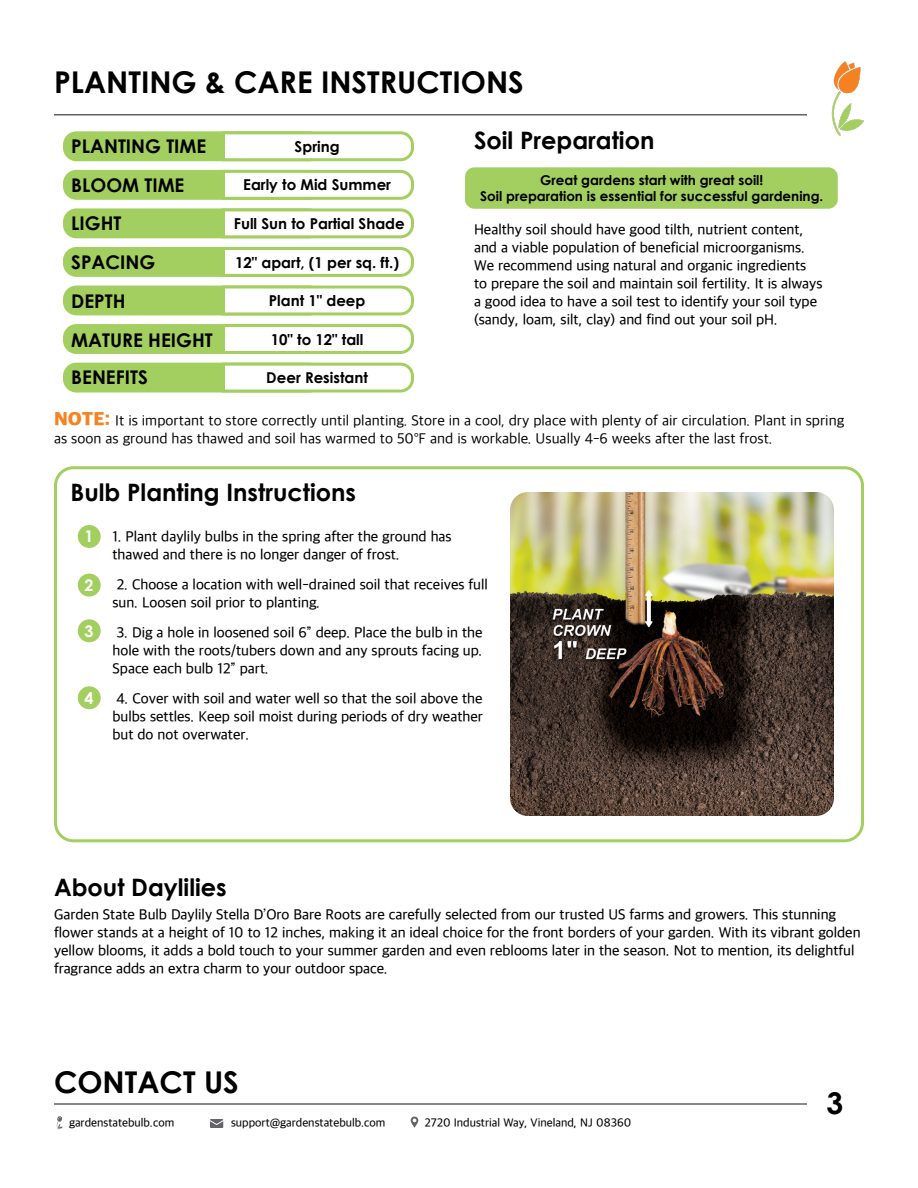
<style>
.page{position:relative;width:918px;height:1188px;background:#fff}
.page>*{position:absolute;margin:0;border:0;box-sizing:border-box;transform-origin:0 0}
.t1{font:700 30px "Century Gothic";color:#000}
.t2{font:700 24px "Century Gothic";color:#000}
.t3{font:700 18.9px/36.9px "Century Gothic";color:#000}
.t4{font:700 16.05px "Century Gothic";color:#fff}
.t5{font:500 15px/18px "Apple SD Gothic Neo";color:#000}
.t6{font:15px/18px "Apple SD Gothic Neo";color:#000}
.t7{font:700 15px "Century Gothic";color:#000}
.t8{font:700 13.5px/16.2px "Century Gothic";color:#000;text-align:center}
.t9{font:500 12px "Apple SD Gothic Neo";color:#000}
.s1{font-weight:800;font-size:19.5px;color:#f58320}
</style>
<div class="page">
<hr style="left:54px;top:114px;width:753px;height:2px;background:#616367">
<div style="left:63px;top:131px;width:259px;height:30px;background:#a3cf60;border-radius:13px"></div>
<div style="left:54px;top:466px;width:810px;height:376px;border:3px solid #a3cf60;border-radius:18px"></div>
<div style="left:465px;top:167px;width:373px;height:42px;background:#a3cf60;border-radius:9px"></div>
<div style="left:63px;top:208px;width:259px;height:30px;background:#a3cf60;border-radius:13px"></div>
<div style="left:63px;top:286px;width:259px;height:29px;background:#a3cf60;border-radius:13px"></div>
<div style="left:63px;top:170px;width:259px;height:30px;background:#a3cf60;border-radius:13px"></div>
<div style="left:63px;top:247px;width:259px;height:30px;background:#a3cf60;border-radius:13px"></div>
<div style="left:63px;top:324px;width:259px;height:30px;background:#a3cf60;border-radius:13px"></div>
<div style="left:63px;top:363px;width:259px;height:30px;background:#a3cf60;border-radius:13px"></div>
<svg style="left:220px;top:131px;width:194px;height:69px"></svg>
<svg style="left:220px;top:208px;width:194px;height:69px"></svg>
<svg style="left:220px;top:285px;width:194px;height:31px"></svg>
<svg style="left:220px;top:324px;width:194px;height:30px"></svg>
<svg style="left:220px;top:362px;width:194px;height:31px"></svg>
<hr style="left:54px;top:1103px;width:753px;height:2px;background:#616367">
<img style="left:831px;top:61px;width:33px;height:75px">
<div style="left:78px;top:525px;width:23px;height:23px;background:#a3cf60;border-radius:50%"></div>
<div style="left:78px;top:574px;width:23px;height:23px;background:#a3cf60;border-radius:50%"></div>
<div style="left:78px;top:619px;width:23px;height:23px;background:#a3cf60;border-radius:50%"></div>
<div style="left:78px;top:686px;width:23px;height:23px;background:#a3cf60;border-radius:50%"></div>
<svg style="left:56px;top:1116px;width:7px;height:14px"></svg>
<svg style="left:210px;top:1119px;width:13px;height:9px"></svg>
<svg style="left:411px;top:1117px;width:7px;height:11px"></svg>
<img style="left:510px;top:492px;width:324px;height:324px">
<h1 class="t1" style="left:54px;top:59px;width:471px">PLANTING &amp; CARE INSTRUCTIONS</h1>
<p class="t3" style="left:71px;top:127px;width:137px">PLANTING TIME</p>
<p class="t7" style="left:295px;top:135px;width:46px">Spring</p>
<h2 class="t2" style="left:474px;top:122px;width:182px">Soil Preparation</h2>
<p class="t3" style="left:71px;top:166px;width:115px">BLOOM TIME</p>
<p class="t7" style="left:243px;top:174px;width:149px">Early to Mid Summer</p>
<p class="t8" style="left:480px;top:171px;width:345px">Great gardens start with great soil!<br>Soil preparation is essential for successful gardening.</p>
<p class="t3" style="left:71px;top:204px;width:52px">LIGHT</p>
<p class="t3" style="left:71px;top:243px;width:86px">SPACING</p>
<p class="t3" style="left:71px;top:281px;width:56px">DEPTH</p>
<p class="t7" style="left:234px;top:212px;width:173px">Full Sun to Partial Shade</p>
<p class="t7" style="left:235px;top:251px;width:166px">12" apart, (1 per sq. ft.)</p>
<p class="t7" style="left:269px;top:289px;width:98px">Plant 1" deep</p>
<p class="t5" style="left:474px;top:222px;width:350px">Healthy soil should have good tilth, nutrient content, and a viable population of beneficial microorganisms.<br>We recommend using natural and organic ingredients to prepare the soil and maintain soil fertility. It is always a good idea to have a soil test to identify your soil type (sandy, loam, silt, clay) and find out your soil pH.</p>
<p class="t3" style="left:71px;top:321px;width:143px">MATURE HEIGHT<br>BENEFITS</p>
<p class="t7" style="left:271px;top:328px;width:94px">10" to 12" tall</p>
<p class="t7" style="left:266px;top:366px;width:103px">Deer Resistant</p>
<p class="t6" style="left:54px;top:412px;width:792px"><span class="s1">NOTE:</span> It is important to store correctly until planting. Store in a cool, dry place with plenty of air circulation. Plant in spring as soon as ground has thawed and soil has warmed to 50°F and is workable. Usually 4-6 weeks after the last frost.</p>
<h2 class="t2" style="left:70px;top:474px;width:287px">Bulb Planting Instructions</h2>
<p class="t4" style="left:85px;top:524px;width:10px">1</p>
<p class="t4" style="left:85px;top:573px;width:10px">2</p>
<p class="t4" style="left:85px;top:619px;width:10px">3</p>
<p class="t4" style="left:85px;top:686px;width:10px">4</p>
<p class="t5" style="left:112px;top:528px;width:341px">1. Plant daylily bulbs in the spring after the ground has thawed and there is no longer danger of frost.</p>
<p class="t5" style="left:112px;top:576px;width:377px">2. Choose a location with well-drained soil that receives full sun. Loosen soil prior to planting.</p>
<p class="t5" style="left:112px;top:624px;width:372px;text-align:justify">3. Dig a hole in loosened soil 6” deep. Place the bulb in the hole with the roots/tubers down and any sprouts facing up.<br>Space each bulb 12” part.</p>
<p class="t5" style="left:112px;top:690px;width:372px;text-align:justify">4. Cover with soil and water well so that the soil above the bulbs settles. Keep soil moist during periods of dry weather but do not overwater.</p>
<p class="t2" style="left:54px;top:869px;width:174px">About Daylilies</p>
<p class="t5" style="left:54px;top:907px;width:808px">Garden State Bulb Daylily Stella D’Oro Bare Roots are carefully selected from our trusted US farms and growers. This stunning flower stands at a height of 10 to 12 inches, making it an ideal choice for the front borders of your garden. With its vibrant golden yellow blooms, it adds a bold touch to your summer garden and even reblooms later in the season. Not to mention, its delightful fragrance adds an extra charm to your outdoor space.</p>
<h1 class="t1" style="left:54px;top:1060px;width:186px">CONTACT US</h1>
<p class="t9" style="left:69px;top:1116px;width:107px">gardenstatebulb.com</p>
<p class="t9" style="left:231px;top:1116px;width:156px">support@gardenstatebulb.com</p>
<p class="t9" style="left:425px;top:1116px;width:208px">2720 Industrial Way, Vineland, NJ 08360</p>
<h1 class="t1" style="left:826px;top:1080px;width:18px">3</h1>
</div>
